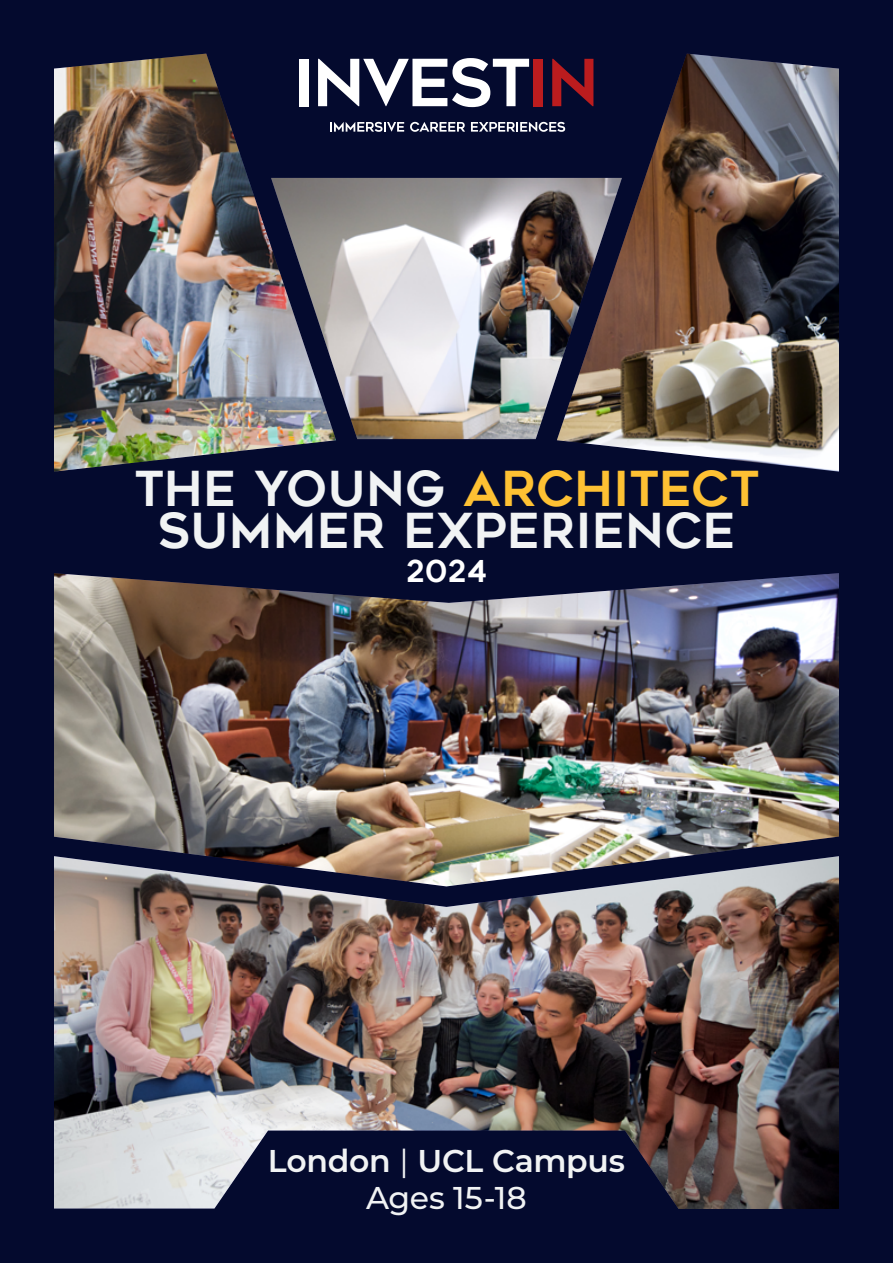
<style>
.page{position:relative;width:893px;height:1263px;background:#040a2e}
.page>*{position:absolute;margin:0;border:0;box-sizing:border-box;transform-origin:0 0}
.t1{font:48px/42px "Geometos";letter-spacing:.01em;color:#f1f3f4;text-align:center}
.t2{font:600 31.5px/36.6px "Montserrat";letter-spacing:-.01em;color:#f1f3f4;text-align:center}
.t3{font:30px "Geometos";color:#fff}
.s1{color:#fec133}
.s2{font-weight:400}
.s3{font-weight:500}
</style>
<div class="page">
<img style="left:54px;top:54px;width:282px;height:418px">
<img style="left:557px;top:54px;width:282px;height:418px">
<img style="left:271px;top:178px;width:351px;height:261px">
<img style="left:54px;top:573px;width:785px;height:283px">
<img style="left:54px;top:856px;width:785px;height:353px">
<svg style="left:271px;top:122px;width:361px;height:15px"></svg>
<div style="left:299px;top:59px;width:10px;height:47px;background:#fff"></div>
<svg style="left:317px;top:54px;width:276px;height:53px"></svg>
<p class="t1" style="left:134px;top:468px;width:627px">THE YOUNG <span class="s1">ARCHITECT<br></span>SUMMER EXPERIENCE</p>
<p class="t3" style="left:406px;top:554px;width:83px">2024</p>
<p class="t2" style="left:268px;top:1141px;width:359px">London <span class="s2">|</span> UCL Campus<br><span class="s3">Ages 15-18</span></p>
</div>
